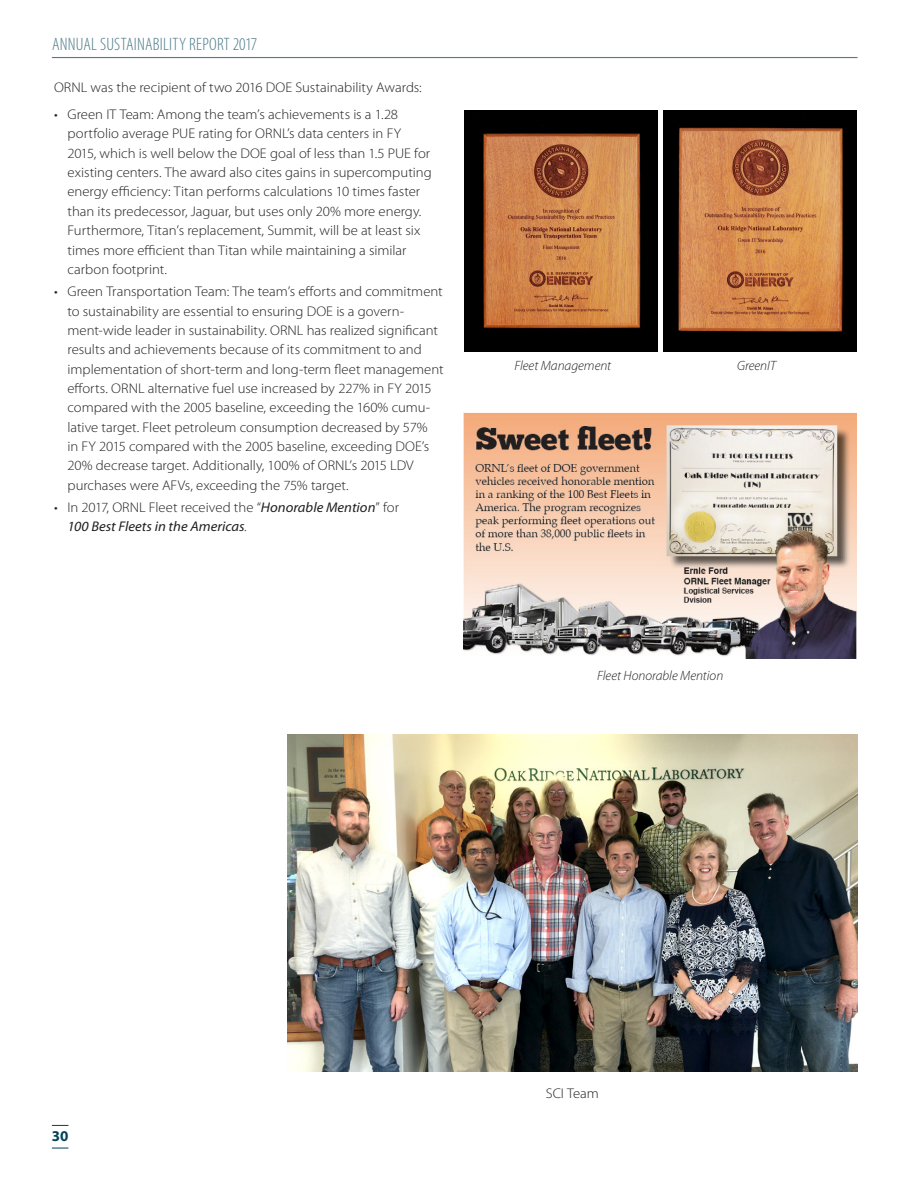
<style>
.page{position:relative;width:918px;height:1188px;background:#fff}
.page>*{position:absolute;margin:0;border:0;box-sizing:border-box;transform-origin:0 0}
.t1{font:300 condensed 18px "Myriad Pro";letter-spacing:.01em;color:#4d7b8a}
.t2{font:700 15px "Myriad Pro";color:#004358}
.t3{font:300 14.1px/19.4px "Myriad Pro";color:#231f20;scale:1.05 1}
.t4{font:italic 14.1px/19.4px "Myriad Pro";color:#231f20;scale:1.05 1}
.t5{font:italic 300 13.5px "Myriad Pro";color:#231f20}
.s1{font-weight:300;font-style:normal}
</style>
<div class="page">
<svg style="left:52px;top:1125px;width:16px;height:1px"></svg>
<svg style="left:52px;top:1148px;width:16px;height:1px"></svg>
<hr style="left:52px;top:57px;width:806px;height:1px;background:#4d7b8a">
<img style="left:663px;top:110px;width:193px;height:242px">
<img style="left:465px;top:110px;width:193px;height:242px">
<img style="left:463px;top:412px;width:393px;height:246px">
<img style="left:287px;top:735px;width:571px;height:336px">
<p class="t1" style="left:52px;top:35px;width:207px">ANNUAL SUSTAINABILITY REPORT 2017</p>
<p class="t3" style="left:54px;top:77px;width:352px">ORNL was the recipient of two 2016 DOE Sustainability Awards:</p>
<p class="t3" style="left:68px;top:105px;width:348px;text-indent:-14px">• Green IT Team: Among the team’s achievements is a 1.28 portfolio average PUE rating for ORNL’s data centers in FY 2015, which is well below the DOE goal of less than 1.5 PUE for existing centers. The award also cites gains in supercomputing energy efficiency: Titan performs calculations 10 times faster than its predecessor, Jaguar, but uses only 20% more energy.<br>Furthermore, Titan’s replacement, Summit, will be at least six times more efficient than Titan while maintaining a similar carbon footprint.</p>
<p class="t3" style="left:68px;top:282px;width:360px;text-indent:-13px">• Green Transportation Team: The team’s efforts and commitment to sustainability are essential to ensuring DOE is a govern&shy;ment-wide leader in sustainability. ORNL has realized significant results and achievements because of its commitment to and implementation of short-term and long-term fleet management efforts. ORNL alternative fuel use increased by 227% in FY 2015 compared with the 2005 baseline, exceeding the 160% cumu&shy;lative target. Fleet petroleum consumption decreased by 57%<br>in FY 2015 compared with the 2005 baseline, exceeding DOE’s 20% decrease target. Additionally, 100% of ORNL’s 2015 LDV purchases were AFVs, exceeding the 75% target.</p>
<p class="t4" style="left:68px;top:498px;width:317px;text-indent:-14px"><span class="s1">• In 2017, ORNL Fleet received the “</span>Honorable Mention<span class="s1">” for<br></span>100 Best Fleets in the Americas<span class="s1">.</span></p>
<p class="t5" style="left:514px;top:358px;width:98px">Fleet Management</p>
<p class="t5" style="left:737px;top:358px;width:40px">GreenIT</p>
<p class="t5" style="left:597px;top:668px;width:128px">Fleet Honorable Mention</p>
<p class="t2" style="left:52px;top:1127px;width:18px">30</p>
<p class="t3" style="left:546px;top:1084px;width:52px">SCI Team</p>
</div>
